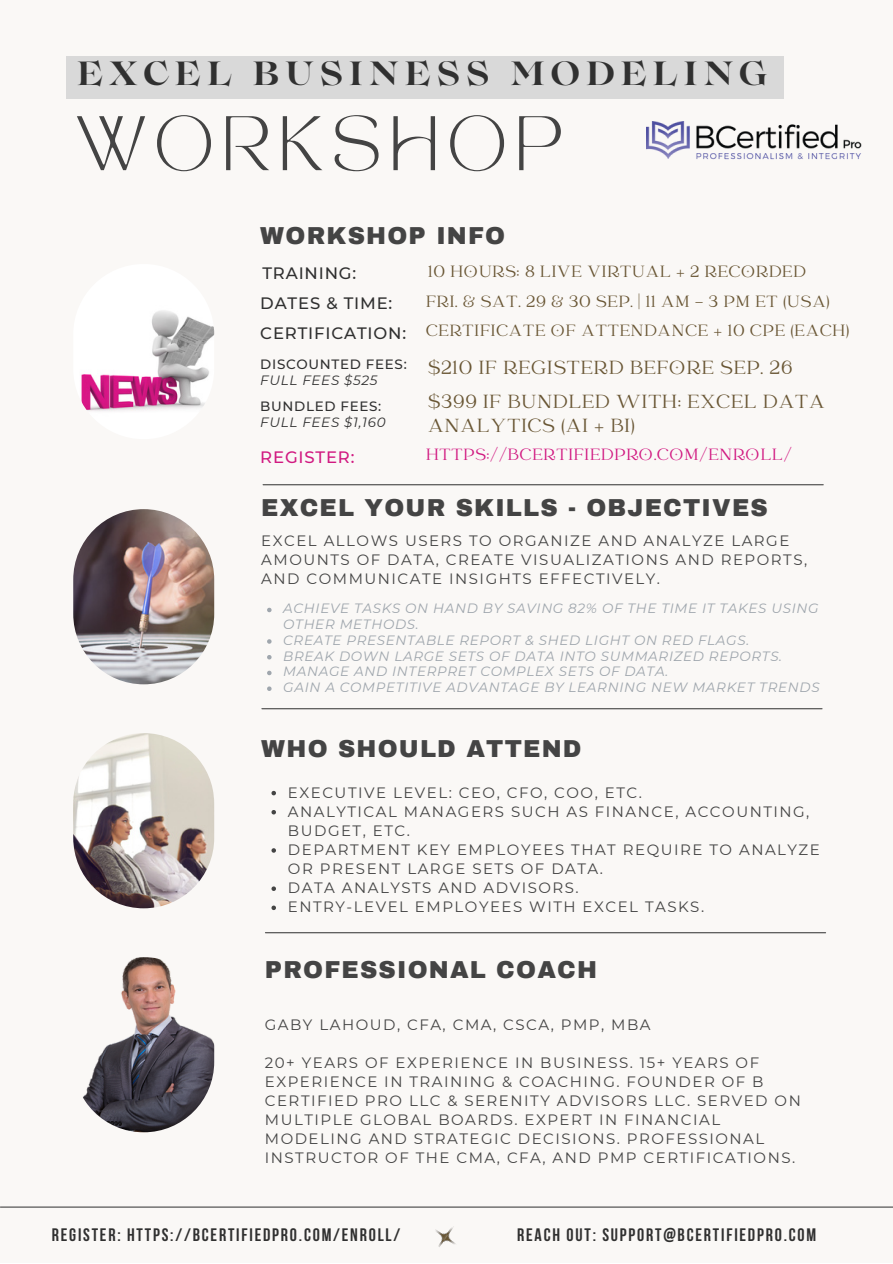
<style>
.page{position:relative;width:893px;height:1264px;background:#fff}
.page>*{position:absolute;margin:0;border:0;box-sizing:border-box;transform-origin:0 0}
.t1{font:54px "TAN MONCHERI Regular";letter-spacing:.15em;color:#444}
.t2{font:700 33.45px "Lovelace";letter-spacing:.175em;color:#303030}
.t3{font:900 24px "Archivo";letter-spacing:.05em;color:#444}
.t4{font:21px/24.8px "Catchy Mager";letter-spacing:.05em;color:#695634}
.t5{font:18px "Catchy Mager";letter-spacing:.05em;color:#695634}
.t6{font:700 18px "Bebas Neue";letter-spacing:.1em;color:#303030}
.t7{font:18px "Catchy Mager";letter-spacing:.05em;color:#d11981}
.t8{font:500 16.5px "Montserrat";letter-spacing:.05em;color:#303030}
.t9{font:500 16.5px "Montserrat";letter-spacing:.05em;color:#d11981}
.t10{font:15px/19px "Montserrat";letter-spacing:.1em;color:#444}
.t11{font:italic 13.5px/15.8px "Montserrat";letter-spacing:.05em;color:#9fa6ad}
.t12{font:500 13.5px "Montserrat";letter-spacing:.05em;color:#303030}
.t13{font:italic 13.5px "Montserrat";letter-spacing:.05em;color:#303030}
</style>
<div class="page">
<div style="left:0;top:0;width:892px;height:1262px;background:#faf8f6"></div>
<img style="left:73px;top:957px;width:141px;height:175px;border-radius:70px">
<img style="left:73px;top:264px;width:141px;height:175px;border-radius:70px">
<svg style="left:267px;top:607px;width:4px;height:5px"></svg>
<svg style="left:267px;top:639px;width:4px;height:4px"></svg>
<svg style="left:267px;top:655px;width:4px;height:4px"></svg>
<svg style="left:267px;top:670px;width:4px;height:5px"></svg>
<svg style="left:267px;top:686px;width:4px;height:5px"></svg>
<img style="left:73px;top:509px;width:141px;height:175px;border-radius:70px">
<img style="left:73px;top:733px;width:141px;height:175px;border-radius:70px">
<hr style="left:265px;top:932px;width:560px;height:1px;background:#444">
<hr style="left:262px;top:708px;width:560px;height:1px;background:#444">
<hr style="left:263px;top:484px;width:560px;height:1px;background:#444">
<img style="left:435px;top:1226px;width:21px;height:21px">
<hr style="left:0;top:1206px;width:892px;height:1px;background:#444">
<div style="left:66px;top:57px;width:717px;height:42px;background:#d9d9d9"></div>
<svg style="left:271px;top:790px;width:5px;height:5px"></svg>
<svg style="left:271px;top:810px;width:5px;height:4px"></svg>
<svg style="left:271px;top:848px;width:5px;height:4px"></svg>
<svg style="left:271px;top:886px;width:5px;height:5px"></svg>
<svg style="left:271px;top:905px;width:5px;height:5px"></svg>
<img style="left:646px;top:122px;width:215px;height:38px">
<p class="t2" style="left:77px;top:61px;width:691px">EXCEL BUSINESS MODELING</p>
<p class="t1" style="left:77px;top:115px;width:488px">WORKSHOP</p>
<p class="t3" style="left:260px;top:223px;width:246px">WORKSHOP INFO</p>
<p class="t8" style="left:262px;top:263px;width:95px">TRAINING:</p>
<p class="t5" style="left:428px;top:262px;width:379px">10 HOURS: 8 LIVE VIRTUAL + 2 RECORDED</p>
<p class="t8" style="left:260px;top:293px;width:133px">DATES &amp; TIME:</p>
<p class="t5" style="left:426px;top:293px;width:405px">FRI. &amp; SAT. 29 &amp; 30 SEP. | 11 AM - 3 PM ET (USA)</p>
<p class="t8" style="left:260px;top:323px;width:147px">CERTIFICATION:</p>
<p class="t5" style="left:426px;top:322px;width:424px">CERTIFICATE OF ATTENDANCE + 10 CPE (EACH)</p>
<p class="t12" style="left:260px;top:356px;width:148px">DISCOUNTED FEES:</p>
<p class="t13" style="left:260px;top:372px;width:119px">FULL FEES $525</p>
<p class="t12" style="left:260px;top:398px;width:122px">BUNDLED FEES:</p>
<p class="t13" style="left:260px;top:414px;width:127px">FULL FEES $1,160</p>
<p class="t4" style="left:428px;top:356px;width:365px">$210 IF REGISTERD BEFORE SEP. 26</p>
<p class="t4" style="left:428px;top:390px;width:398px">$399 IF BUNDLED WITH: EXCEL DATA<br>ANALYTICS (AI + BI)</p>
<p class="t9" style="left:260px;top:446px;width:96px">REGISTER:</p>
<p class="t7" style="left:426px;top:446px;width:367px">HTTPS://BCERTIFIEDPRO.COM/ENROLL/</p>
<p class="t3" style="left:261px;top:495px;width:508px">EXCEL YOUR SKILLS - OBJECTIVES</p>
<p class="t10" style="left:261px;top:531px;width:547px">EXCEL ALLOWS USERS TO ORGANIZE AND ANALYZE LARGE<br>AMOUNTS OF DATA, CREATE VISUALIZATIONS AND REPORTS,<br>AND COMMUNICATE INSIGHTS EFFECTIVELY.</p>
<p class="t11" style="left:283px;top:600px;width:536px">ACHIEVE TASKS ON HAND BY SAVING 82% OF THE TIME IT TAKES USING<br>OTHER METHODS.</p>
<p class="t11" style="left:283px;top:632px;width:467px">CREATE PRESENTABLE REPORT &amp; SHED LIGHT ON RED FLAGS.</p>
<p class="t11" style="left:283px;top:648px;width:500px">BREAK DOWN LARGE SETS OF DATA INTO SUMMARIZED REPORTS.</p>
<p class="t11" style="left:283px;top:663px;width:386px">MANAGE AND INTERPRET COMPLEX SETS OF DATA.</p>
<p class="t11" style="left:283px;top:679px;width:538px">GAIN A COMPETITIVE ADVANTAGE BY LEARNING NEW MARKET TRENDS</p>
<p class="t3" style="left:261px;top:736px;width:322px">WHO SHOULD ATTEND</p>
<p class="t10" style="left:288px;top:782px;width:355px">EXECUTIVE LEVEL: CEO, CFO, COO, ETC.</p>
<p class="t10" style="left:288px;top:801px;width:523px">ANALYTICAL MANAGERS SUCH AS FINANCE, ACCOUNTING,<br>BUDGET, ETC.</p>
<p class="t10" style="left:288px;top:840px;width:533px">DEPARTMENT KEY EMPLOYEES THAT REQUIRE TO ANALYZE<br>OR PRESENT LARGE SETS OF DATA.</p>
<p class="t10" style="left:288px;top:878px;width:292px">DATA ANALYSTS AND ADVISORS.</p>
<p class="t10" style="left:288px;top:897px;width:417px">ENTRY-LEVEL EMPLOYEES WITH EXCEL TASKS.</p>
<p class="t3" style="left:265px;top:957px;width:334px">PROFESSIONAL COACH</p>
<p class="t10" style="left:265px;top:1014px;width:387px">GABY LAHOUD, CFA, CMA, CSCA, PMP, MBA</p>
<p class="t10" style="left:265px;top:1052px;width:537px">20+ YEARS OF EXPERIENCE IN BUSINESS. 15+ YEARS OF EXPERIENCE IN TRAINING &amp; COACHING. FOUNDER OF B CERTIFIED PRO LLC &amp; SERENITY ADVISORS LLC. SERVED ON MULTIPLE GLOBAL BOARDS. EXPERT IN FINANCIAL MODELING AND STRATEGIC DECISIONS. PROFESSIONAL INSTRUCTOR OF THE CMA, CFA, AND PMP CERTIFICATIONS.</p>
<p class="t6" style="left:52px;top:1226px;width:350px">REGISTER: HTTPS://BCERTIFIEDPRO.COM/ENROLL/</p>
<p class="t6" style="left:517px;top:1226px;width:300px">REACH OUT: SUPPORT@BCERTIFIEDPRO.COM</p>
</div>
